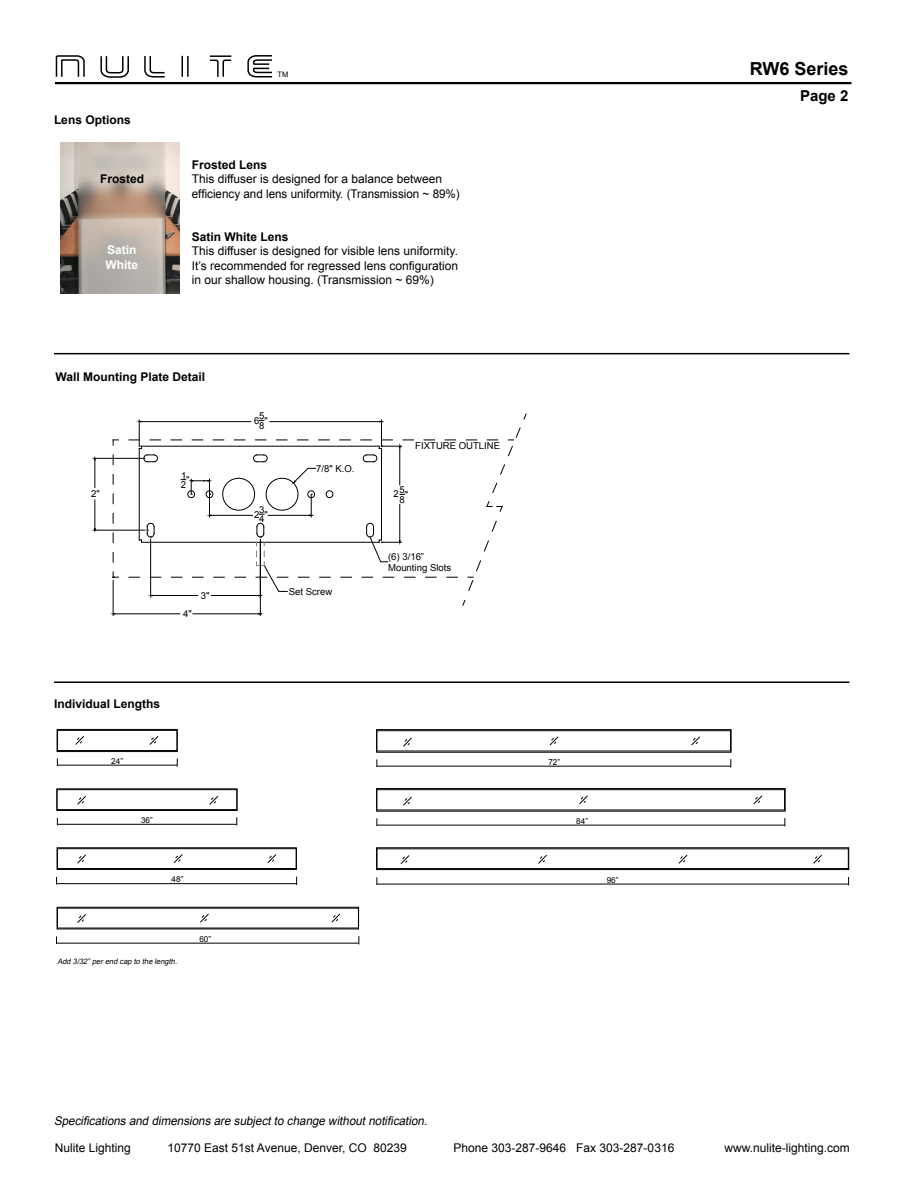
<style>
.page{position:relative;width:918px;height:1188px;background:#fff}
.page>*{position:absolute;margin:0;border:0;box-sizing:border-box;transform-origin:0 0}
.t1{font:700 18px "Arial";color:#000}
.t2{font:700 15px "Arial";color:#000}
.t3{font:12px/14.4px "Arial";color:#000;text-align:justify}
.t4{font:700 12px "Arial";color:#000}
.t5{font:italic 12px "Arial";color:#000}
.t6{font:700 12px/14.4px "Arial";color:#fff}
.t7{font:9.6px/9.3px "Arial";color:#000}
.t8{font:8.25px "Arial";color:#000}
.t9{font:italic 7.5px "Arial";color:#000}
.t10{font:7.5px "Arial";color:#000}
</style>
<div class="page">
<svg style="left:55px;top:55px;width:218px;height:23px"></svg>
<hr style="left:55px;top:82px;width:796px;height:2px;background:#000">
<hr style="left:113px;top:580px;width:1px;height:35px;background:#000">
<hr style="left:260px;top:543px;width:1px;height:72px;background:#000">
<hr style="left:115px;top:614px;width:65px;height:1px;background:#000">
<hr style="left:193px;top:614px;width:66px;height:1px;background:#000">
<svg style="left:113px;top:572px;width:5px;height:6px"></svg>
<svg style="left:113px;top:440px;width:5px;height:122px"></svg>
<hr style="left:93px;top:458px;width:49px;height:1px;background:#000">
<hr style="left:93px;top:530px;width:52px;height:1px;background:#000">
<svg style="left:94px;top:458px;width:2px;height:30px"></svg>
<svg style="left:94px;top:500px;width:2px;height:31px"></svg>
<svg style="left:129px;top:414px;width:398px;height:192px"></svg>
<hr style="left:54px;top:353px;width:795px;height:1px;background:#000">
<img style="left:60px;top:142px;width:119px;height:151px">
<svg style="left:401px;top:855px;width:8px;height:9px"></svg>
<svg style="left:813px;top:855px;width:9px;height:9px"></svg>
<svg style="left:679px;top:855px;width:8px;height:9px"></svg>
<svg style="left:538px;top:855px;width:9px;height:9px"></svg>
<svg style="left:691px;top:737px;width:9px;height:8px"></svg>
<svg style="left:550px;top:737px;width:8px;height:8px"></svg>
<svg style="left:403px;top:738px;width:9px;height:9px"></svg>
<svg style="left:75px;top:736px;width:9px;height:9px"></svg>
<svg style="left:150px;top:736px;width:8px;height:9px"></svg>
<svg style="left:77px;top:796px;width:9px;height:9px"></svg>
<svg style="left:77px;top:855px;width:9px;height:8px"></svg>
<svg style="left:268px;top:854px;width:8px;height:9px"></svg>
<svg style="left:174px;top:854px;width:9px;height:9px"></svg>
<svg style="left:210px;top:796px;width:8px;height:9px"></svg>
<hr style="left:57px;top:765px;width:120px;height:1px;background:#000">
<hr style="left:58px;top:824px;width:179px;height:1px;background:#000">
<hr style="left:57px;top:883px;width:239px;height:1px;background:#000">
<hr style="left:377px;top:766px;width:354px;height:1px;background:#000">
<hr style="left:377px;top:884px;width:472px;height:1px;background:#000">
<div style="left:376px;top:848px;width:473px;height:22px;border:1px solid #000"></div>
<div style="left:376px;top:729px;width:355px;height:23px;border:1px solid #000"></div>
<div style="left:57px;top:729px;width:120px;height:23px;border:1px solid #000"></div>
<div style="left:57px;top:789px;width:180px;height:22px;border:1px solid #000"></div>
<div style="left:57px;top:848px;width:240px;height:22px;border:1px solid #000"></div>
<svg style="left:77px;top:914px;width:9px;height:9px"></svg>
<svg style="left:332px;top:914px;width:8px;height:8px"></svg>
<svg style="left:200px;top:914px;width:9px;height:8px"></svg>
<hr style="left:57px;top:943px;width:302px;height:1px;background:#000">
<div style="left:57px;top:907px;width:302px;height:22px;border:1px solid #000"></div>
<svg style="left:754px;top:796px;width:8px;height:8px"></svg>
<svg style="left:579px;top:796px;width:9px;height:8px"></svg>
<svg style="left:403px;top:797px;width:9px;height:8px"></svg>
<hr style="left:377px;top:825px;width:408px;height:1px;background:#000">
<div style="left:376px;top:788px;width:409px;height:23px;border:1px solid #000"></div>
<hr style="left:54px;top:681px;width:795px;height:2px;background:#000">
<p class="t4" style="left:54px;top:112px;width:78px">Lens Options</p>
<p class="t4" style="left:100px;top:171px;width:46px">Frosted</p>
<p class="t6" style="left:106px;top:243px;width:34px">Satin<br>White</p>
<p class="t10" style="left:277px;top:70px;width:12px">TM</p>
<h1 class="t1" style="left:750px;top:57px;width:100px">RW6 Series</h1>
<p class="t2" style="left:800px;top:86px;width:50px">Page 2</p>
<p class="t4" style="left:192px;top:157px;width:77px">Frosted Lens</p>
<p class="t3" style="left:192px;top:172px;width:270px">This diffuser is designed for a balance between efficiency and lens uniformity. (Transmission ~ 89%)</p>
<p class="t4" style="left:192px;top:229px;width:98px">Satin White Lens</p>
<p class="t3" style="left:192px;top:244px;width:268px">This diffuser is designed for visible lens uniformity.<br>It’s recommended for regressed lens configuration in our shallow housing. (Transmission ~ 69%)</p>
<p class="t8" style="left:203px;top:260px;width:13px">60”</p>
<p class="t4" style="left:56px;top:369px;width:151px">Wall Mounting Plate Detail</p>
<p class="t7" style="left:91px;top:490px;width:10px">2"</p>
<p class="t7" style="left:181px;top:471px;width:7px">1<br>2</p>
<p class="t7" style="left:186px;top:475px;width:5px">"</p>
<p class="t7" style="left:183px;top:609px;width:10px">4"</p>
<p class="t8" style="left:201px;top:588px;width:13px">60”</p>
<p class="t7" style="left:201px;top:591px;width:10px">3"</p>
<p class="t4" style="left:54px;top:696px;width:108px">Individual Lengths</p>
<p class="t8" style="left:111px;top:756px;width:13px">24”</p>
<p class="t8" style="left:141px;top:815px;width:13px">36”</p>
<p class="t8" style="left:172px;top:874px;width:13px">48”</p>
<p class="t9" style="left:57px;top:956px;width:123px">Add 3/32”perend cap to the length.</p>
<p class="t8" style="left:199px;top:934px;width:13px">60”</p>
<p class="t7" style="left:254px;top:416px;width:7px">6</p>
<p class="t7" style="left:259px;top:411px;width:7px">5<br>8</p>
<p class="t7" style="left:264px;top:416px;width:5px">"</p>
<p class="t7" style="left:254px;top:510px;width:7px">2</p>
<p class="t7" style="left:259px;top:505px;width:7px">3<br>4</p>
<p class="t7" style="left:265px;top:510px;width:5px">"</p>
<p class="t7" style="left:316px;top:464px;width:40px">7/8" K.O.</p>
<p class="t7" style="left:289px;top:587px;width:45px">Set Screw</p>
<p class="t7" style="left:415px;top:441px;width:86px">FIXTURE OUTLINE</p>
<p class="t7" style="left:400px;top:485px;width:7px">5<br>8</p>
<p class="t7" style="left:405px;top:490px;width:5px">"</p>
<p class="t7" style="left:393px;top:489px;width:7px">2</p>
<p class="t7" style="left:388px;top:551px;width:65px;line-height:11.4px">(6) 3/16”<br>Mounting Slots</p>
<p class="t8" style="left:548px;top:756px;width:13px">72”</p>
<p class="t8" style="left:576px;top:815px;width:13px">84”</p>
<p class="t8" style="left:607px;top:874px;width:13px">96”</p>
<p class="t5" style="left:54px;top:1113px;width:378px">Specifications and dimensions are subjectto change withoutnotification.</p>
<p class="t3" style="left:55px;top:1140px;width:78px">Nulite Lighting</p>
<p class="t3" style="left:168px;top:1140px;width:241px">10770 East 51st Avenue, Denver, CO 80239</p>
<p class="t3" style="left:454px;top:1140px;width:222px">Phone 303-287-9646 Fax 303-287-0316</p>
<p class="t3" style="left:724px;top:1140px;width:127px">www.nulite-lighting.com</p>
</div>
